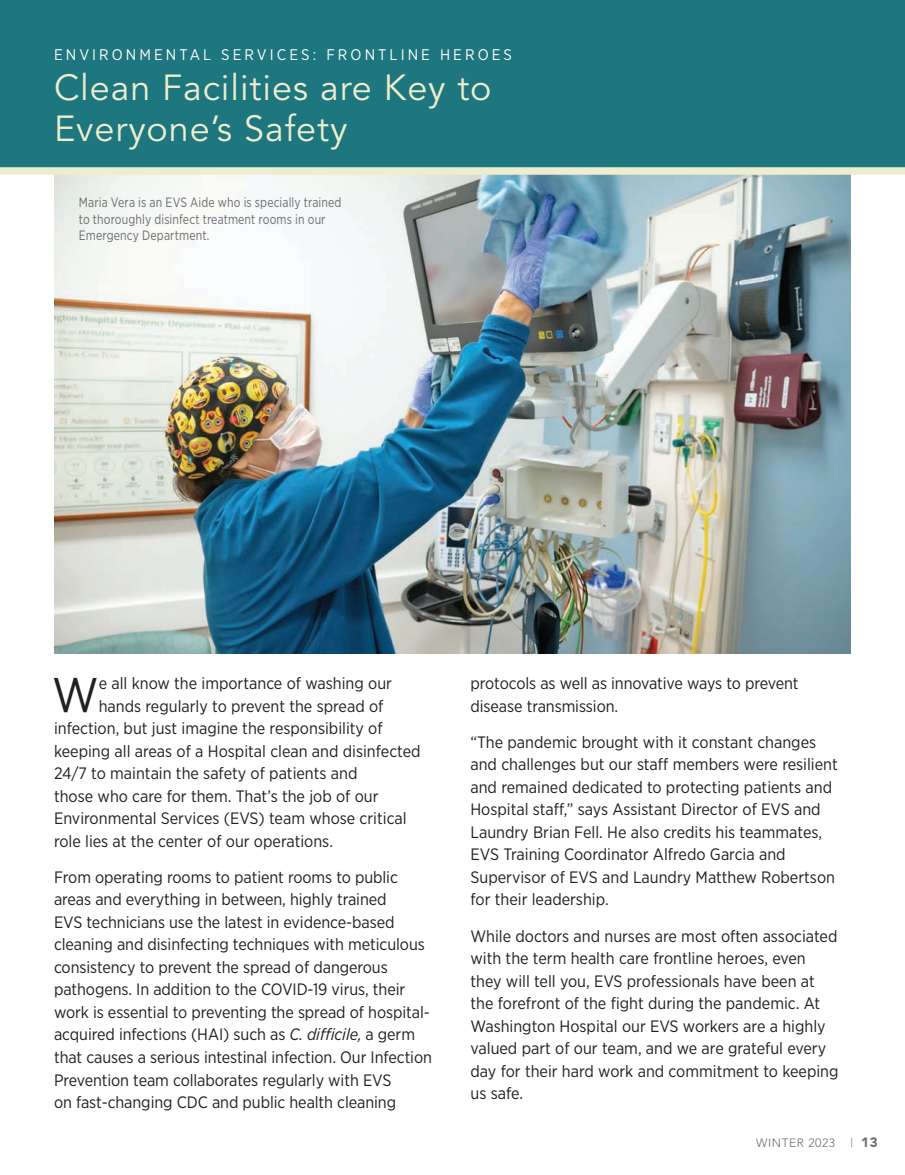
<style>
.page{position:relative;width:905px;height:1175px;background:#fff}
.page>*{position:absolute;margin:0;border:0;box-sizing:border-box;transform-origin:0 0}
._1st_paragraph{font:48.6px "Gotham Narrow";color:#231f20}
.NEW_Headline{font:36px/40.5px "Avenir";letter-spacing:.025em;color:#eeeecf}
.Body_text{font:16.5px/22.5px "Gotham Narrow";letter-spacing:-.005em;color:#231f20}
._1st_paragraph-2{font:16.5px "Gotham Narrow";color:#231f20}
.NEW_Eyebrow{font:15.3px "Gotham Narrow";letter-spacing:.2em;color:#fff}
.NEW_Caption{font:13.5px/16.5px "Gotham Narrow";letter-spacing:.01em;color:#6c6d70;scale:.9 1}
.t1{font:900 13.5px "Avenir";color:#6c6d70}
.t2{font:300 12px "Avenir";letter-spacing:.05em;color:#6c6d70}
.s1{font-style:italic}
.s2{font-weight:300;font-size:12px}
</style>
<div class="page">
<img style="left:54px;top:175px;width:796px;height:478px">
<div style="left:0;top:0;width:904px;height:171px;background:#1e767f"></div>
<div style="left:0;top:167px;width:904px;height:8px;background:#eeeecf"></div>
<p class="NEW_Eyebrow" style="left:54px;top:45px;width:459px">ENVIRONMENTAL SERVICES: FRONTLINE HEROES</p>
<p class="NEW_Headline" style="left:54px;top:68px;width:439px">Clean Facilities are Key to<br>Everyone’s Safety</p>
<p class="NEW_Caption" style="left:79px;top:194px;width:293px">Maria Vera is an EVS Aide who is specially trained to thoroughly disinfect treatment rooms in our<br>Emergency Department.</p>
<p class="_1st_paragraph" style="left:52px;top:664px;width:48px">W</p>
<p class="_1st_paragraph-2" style="left:99px;top:673px;width:295px">e all know the importance of washing our</p>
<p class="_1st_paragraph-2" style="left:99px;top:695px;width:286px">hands regularly to prevent the spread of</p>
<p class="_1st_paragraph-2" style="left:54px;top:718px;width:330px">infection, but just imagine the responsibility of</p>
<p class="_1st_paragraph-2" style="left:54px;top:740px;width:368px">keeping all areas of a Hospital clean and disinfected</p>
<p class="_1st_paragraph-2" style="left:54px;top:763px;width:305px">24/7 to maintain the safety of patients and</p>
<p class="_1st_paragraph-2" style="left:54px;top:785px;width:326px">those who care for them. That’s the job of our</p>
<p class="_1st_paragraph-2" style="left:54px;top:808px;width:354px">Environmental Services (EVS) team whose critical</p>
<p class="_1st_paragraph-2" style="left:54px;top:830px;width:280px">role lies at the center of our operations.</p>
<p class="Body_text" style="left:54px;top:865px;width:379px">From operating rooms to patient rooms to public areas and everything in between, highly trained<br>EVS technicians use the latest in evidence-based cleaning and disinfecting techniques with meticulous consistency to prevent the spread of dangerous pathogens. In addition to the COVID-19 virus, their work is essential to preventing the spread of hospital&shy;acquired infections (HAI) such as <span class="s1">C. difficile,</span> a germ that causes a serious intestinal infection. Our Infection Prevention team collaborates regularly with EVS<br>on fast-changing CDC and public health cleaning</p>
<p class="Body_text" style="left:470px;top:672px;width:329px">protocols as well as innovative ways to prevent disease transmission.</p>
<p class="Body_text" style="left:470px;top:730px;width:369px">“The pandemic brought with it constant changes and challenges but our staff members were resilient and remained dedicated to protecting patients and Hospital staff,” says Assistant Director of EVS and Laundry Brian Fell. He also credits his teammates, EVS Training Coordinator Alfredo Garcia and Supervisor of EVS and Laundry Matthew Robertson for their leadership.</p>
<p class="Body_text" style="left:470px;top:924px;width:369px">While doctors and nurses are most often associated with the term health care frontline heroes, even they will tell you, EVS professionals have been at the forefront of the fight during the pandemic. At Washington Hospital our EVS workers are a highly valued part of our team, and we are grateful every day for their hard work and commitment to keeping us safe.</p>
<p class="t2" style="left:756px;top:1136px;width:80px">WINTER 2023</p>
<p class="t1" style="left:850px;top:1134px;width:29px"><span class="s2">|</span> 13</p>
</div>
